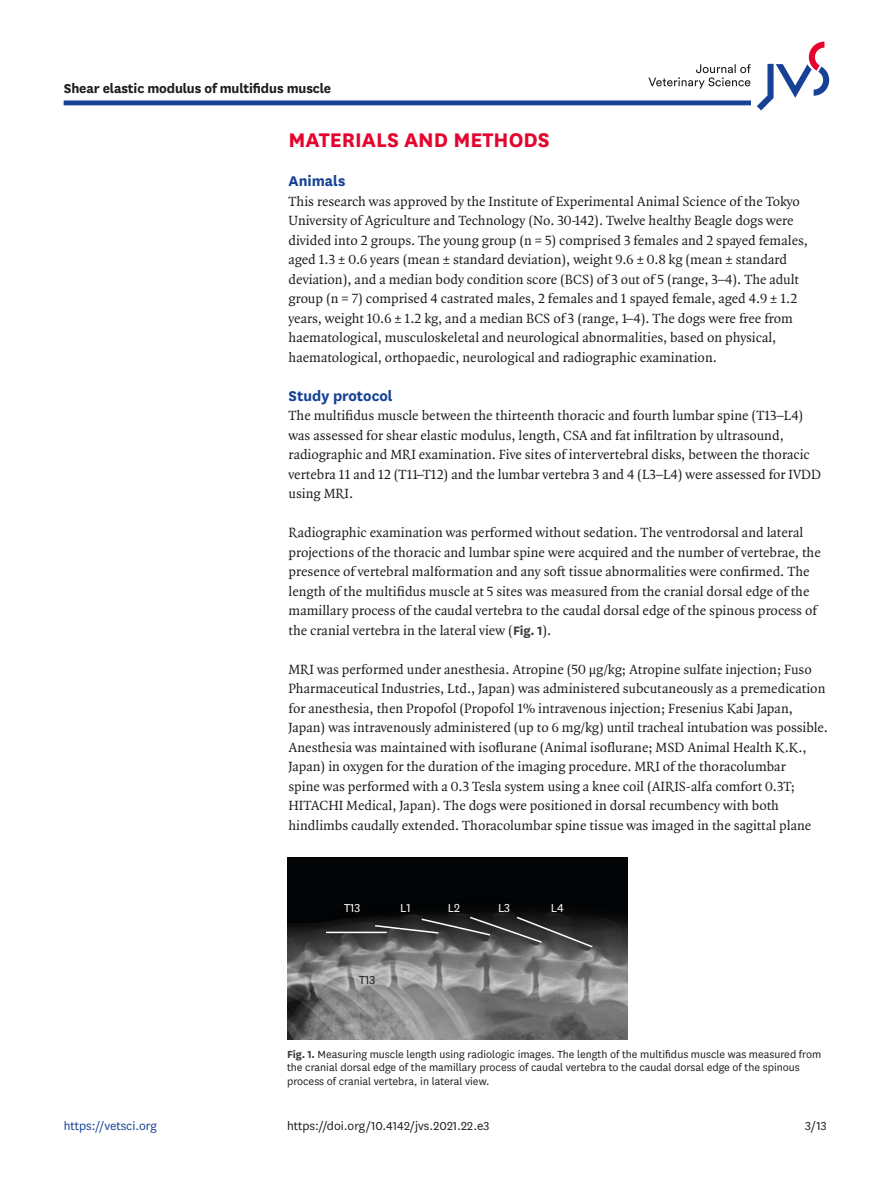
<style>
.page{position:relative;width:893px;height:1191px;background:#fff}
.page>*{position:absolute;margin:0;border:0;box-sizing:border-box;transform-origin:0 0}
.body_title1{font:700 23.1px "National";color:#e4042e}
.body_title2{font:700 16.5px "National";color:#164194}
.body_title2_stacked{font:700 16.5px "National";color:#164194}
.alt-title-type{font:700 15px "National";letter-spacing:-.01em;color:#1d1d1b}
.body_p{font:14.25px/19.5px "Quadraat OT";color:#1d1d1b}
.body_p_first{font:14.25px/19.5px "Quadraat OT";color:#1d1d1b}
.doi_running_footer{font:13.5px "National";color:#1d1d1b}
.t1{font:13.5px "National";color:#164194}
.t2{font:13.5px "National";color:#fff}
.fig_caption{font:12px/13.5px "National";color:#1d1d1b}
.s1{font-family:"National";font-weight:700;color:#3d3d3c}
.s2{font-weight:700;color:#3d3d3c}
</style>
<div class="page">
<hr style="left:64px;top:101px;width:687px;height:4px;background:#164194">
<svg style="left:757px;top:42px;width:72px;height:68px"></svg>
<svg style="left:648px;top:64px;width:103px;height:25px"></svg>
<img style="left:287px;top:858px;width:340px;height:182px">
<hr style="left:326px;top:931px;width:61px;height:2px;background:#fff">
<svg style="left:373px;top:915px;width:221px;height:33px"></svg>
<p class="alt-title-type" style="left:64px;top:77px;width:269px">Shear elastic modulus of multifidus muscle</p>
<p class="body_title1" style="left:289px;top:124px;width:263px">MATERIALS AND METHODS</p>
<p class="body_title2_stacked" style="left:289px;top:169px;width:58px">Animals</p>
<p class="body_p_first" style="left:289px;top:191px;width:521px">This research was approved by the Institute of Experimental Animal Science of the Tokyo University of Agriculture and Technology (No. 30-142). Twelve healthy Beagle dogs were divided into 2 groups. The young group (n = 5) comprised 3 females and 2 spayed females, aged 1.3 ± 0.6 years (mean ± standard deviation), weight 9.6 ± 0.8 kg (mean ± standard deviation), and a median body condition score (BCS) of 3 out of 5 (range, 3–4). The adult group (n = 7) comprised 4 castrated males, 2 females and 1 spayed female, aged 4.9 ± 1.2 years, weight 10.6 ± 1.2 kg, and a median BCS of 3 (range, 1–4). The dogs were free from haematological, musculoskeletal and neurological abnormalities, based on physical, haematological, orthopaedic, neurological and radiographic examination.</p>
<p class="body_title2" style="left:289px;top:384px;width:106px">Study protocol</p>
<p class="body_p_first" style="left:289px;top:406px;width:534px">The multifidus muscle between the thirteenth thoracic and fourth lumbar spine (T13–L4) was assessed for shear elastic modulus, length, CSA and fat infiltration by ultrasound, radiographic and MRI examination. Five sites of intervertebral disks, between the thoracic vertebra 11 and 12 (T11–T12) and the lumbar vertebra 3 and 4 (L3–L4) were assessed for IVDD using MRI.</p>
<p class="body_p" style="left:289px;top:523px;width:534px">Radiographic examination was performed without sedation. The ventrodorsal and lateral projections of the thoracic and lumbar spine were acquired and the number of vertebrae, the presence of vertebral malformation and any soft tissue abnormalities were confirmed. The length of the multifidus muscle at 5 sites was measured from the cranial dorsal edge of the mamillary process of the caudal vertebra to the caudal dorsal edge of the spinous process of the cranial vertebra in the lateral view (<span class="s1">Fig. 1</span>).</p>
<p class="body_p" style="left:289px;top:659px;width:541px">MRI was performed under anesthesia. Atropine (50 µg/kg; Atropine sulfate injection; Fuso Pharmaceutical Industries, Ltd., Japan) was administered subcutaneously as a premedication for anesthesia, then Propofol (Propofol 1% intravenous injection; Fresenius Kabi Japan, Japan) was intravenously administered (up to 6 mg/kg) until tracheal intubation was possible.<br>Anesthesia was maintained with isoflurane (Animal isoflurane; MSD Animal Health K.K., Japan) in oxygen for the duration of the imaging procedure. MRI of the thoracolumbar<br>spine was performed with a 0.3 Tesla system using a knee coil (AIRIS-alfa comfort 0.3T; HITACHI Medical, Japan). The dogs were positioned in dorsal recumbency with both hindlimbs caudally extended. Thoracolumbar spine tissue was imaged in the sagittal plane</p>
<p class="t2" style="left:344px;top:899px;width:18px">T13</p>
<p class="t2" style="left:400px;top:899px;width:12px">L1</p>
<p class="t2" style="left:498px;top:899px;width:14px">L3</p>
<p class="t2" style="left:448px;top:899px;width:14px">L2</p>
<p class="t2" style="left:551px;top:899px;width:14px">L4</p>
<p class="doi_running_footer" style="left:359px;top:971px;width:18px">T13</p>
<p class="fig_caption" style="left:287px;top:1046px;width:536px"><span class="s2">Fig. 1.</span> Measuring muscle length using radiologic images. The length of the multifidus muscle was measured from the cranial dorsal edge of the mamillary process of caudal vertebra to the caudal dorsal edge of the spinous process of cranial vertebra, in lateral view.</p>
<p class="t1" style="left:64px;top:1116px;width:95px">https://vetsci.org</p>
<p class="doi_running_footer" style="left:287px;top:1116px;width:204px">https://doi.org/10.4142/jvs.2021.22.e3</p>
<p class="doi_running_footer" style="left:805px;top:1116px;width:23px">3/13</p>
</div>
